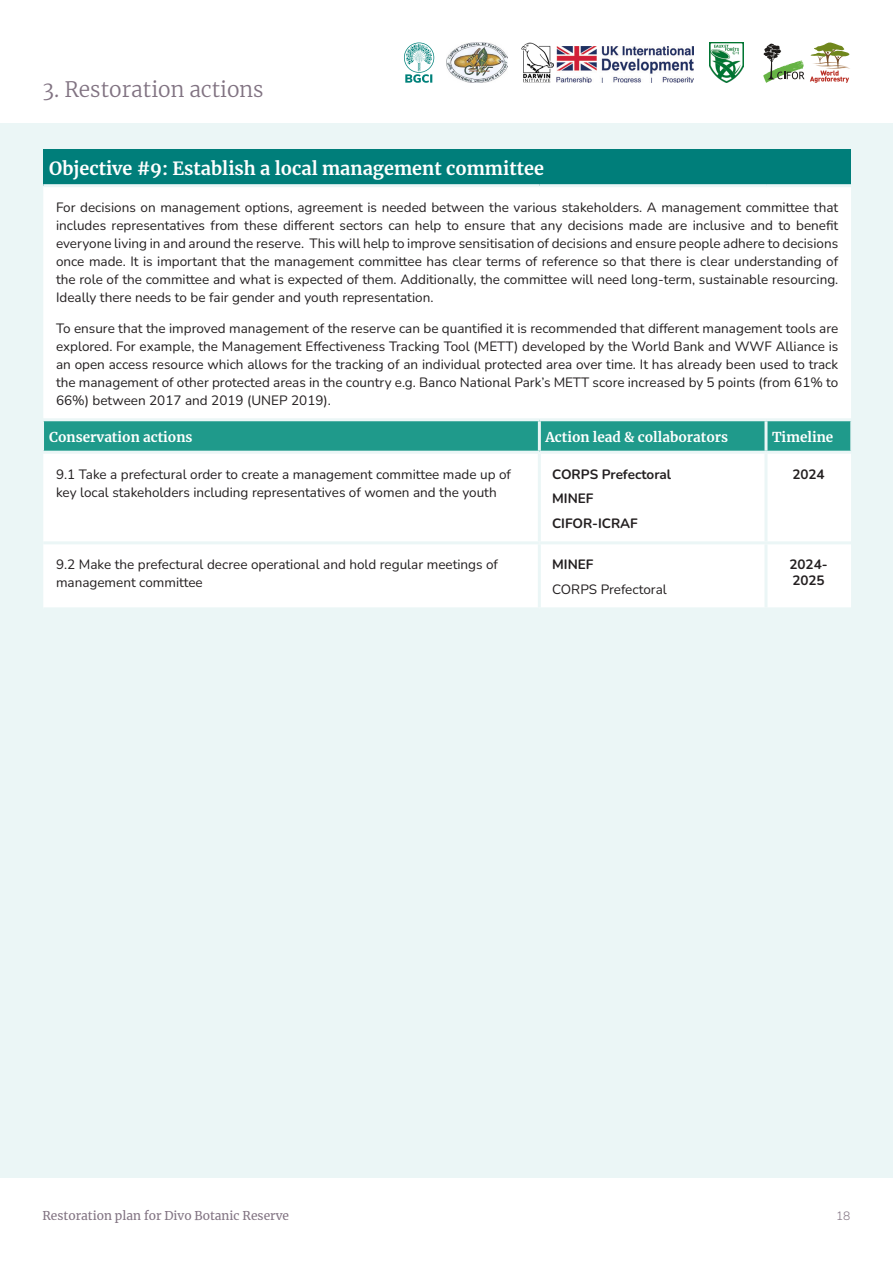
<style>
.page{position:relative;width:893px;height:1263px;background:#fff}
.page>*{position:absolute;margin:0;border:0;box-sizing:border-box;transform-origin:0 0}
.t1{font:300 21px "Merriweather";color:#817382}
.t2{font:700 18px "Merriweather";color:#fff}
.t3{font:13.5px/18px "Nunito";color:#231f20;text-align:justify}
.t4{font:700 13.5px "Merriweather";color:#fff}
.t5{font:700 13.5px/16.2px "Nunito";color:#231f20}
.t6{font:12px "Merriweather";color:#817382}
.t7{font:300 12px "Nunito";color:#817382}
</style>
<div class="page">
<div style="left:0;top:123px;width:893px;height:1055px;background:#ebf6f6"></div>
<div style="left:43px;top:149px;width:808px;height:37px;background:#007e7a"></div>
<div style="left:43px;top:187px;width:808px;height:420px;background:#fff"></div>
<div style="left:44px;top:421px;width:806px;height:30px;background:#1f9a8b"></div>
<div style="left:43px;top:454px;width:721px;height:153px;background:#fff"></div>
<hr style="left:43px;top:421px;width:1px;height:30px;background:#ebf6f6">
<hr style="left:850px;top:421px;width:2px;height:30px;background:#ebf6f6">
<hr style="left:43px;top:184px;width:496px;height:3px;background:#ebf6f6">
<hr style="left:539px;top:184px;width:227px;height:3px;background:#ebf6f6">
<hr style="left:766px;top:184px;width:85px;height:3px;background:#ebf6f6">
<hr style="left:43px;top:418px;width:496px;height:3px;background:#ebf6f6">
<hr style="left:539px;top:418px;width:227px;height:3px;background:#ebf6f6">
<hr style="left:538px;top:421px;width:3px;height:30px;background:#ebf6f6">
<hr style="left:766px;top:418px;width:86px;height:3px;background:#ebf6f6">
<hr style="left:764px;top:421px;width:3px;height:30px;background:#ebf6f6">
<hr style="left:43px;top:451px;width:496px;height:3px;background:#ebf6f6">
<hr style="left:539px;top:451px;width:227px;height:3px;background:#ebf6f6">
<hr style="left:538px;top:454px;width:3px;height:87px;background:#ebf6f6">
<hr style="left:766px;top:451px;width:86px;height:3px;background:#ebf6f6">
<hr style="left:764px;top:454px;width:3px;height:87px;background:#ebf6f6">
<hr style="left:43px;top:541px;width:496px;height:3px;background:#ebf6f6">
<hr style="left:539px;top:541px;width:227px;height:3px;background:#ebf6f6">
<hr style="left:538px;top:544px;width:3px;height:63px;background:#ebf6f6">
<hr style="left:766px;top:541px;width:85px;height:3px;background:#ebf6f6">
<hr style="left:764px;top:544px;width:3px;height:63px;background:#ebf6f6">
<svg style="left:763px;top:44px;width:41px;height:39px"></svg>
<img style="left:446px;top:43px;width:61px;height:40px">
<img style="left:521px;top:43px;width:32px;height:40px">
<img style="left:557px;top:46px;width:136px;height:37px">
<svg style="left:810px;top:42px;width:40px;height:41px"></svg>
<img style="left:709px;top:43px;width:34px;height:40px">
<svg style="left:404px;top:43px;width:30px;height:40px"></svg>
<p class="t1" style="left:43px;top:75px;width:223px">3. Restoration actions</p>
<p class="t2" style="left:49px;top:156px;width:496px">Objective #9: Establish a local management committee</p>
<p class="t3" style="left:56px;top:198px;width:784px">For decisions on management options, agreement is needed between the various stakeholders. A management committee that includes representatives from these different sectors can help to ensure that any decisions made are inclusive and to benefit everyone living in and around the reserve. This will help to improve sensitisation of decisions and ensure people adhere to decisions once made. It is important that the management committee has clear terms of reference so that there is clear understanding of the role of the committee and what is expected of them. Additionally, the committee will need long-term, sustainable resourcing.<br>Ideally there needs to be fair gender and youth representation.</p>
<p class="t3" style="left:56px;top:319px;width:784px">To ensure that the improved management of the reserve can be quantified it is recommended that different management tools are explored. For example, the Management Effectiveness Tracking Tool (METT) developed by the World Bank and WWF Alliance is an open access resource which allows for the tracking of an individual protected area over time. It has already been used to track the management of other protected areas in the country e.g. Banco National Park’s METT score increased by 5 points (from 61% to 66%) between 2017 and 2019 (UNEP 2019).</p>
<p class="t4" style="left:49px;top:427px;width:145px">Conservation actions</p>
<p class="t4" style="left:545px;top:427px;width:184px">Action lead &amp; collaborators</p>
<p class="t4" style="left:772px;top:427px;width:63px">Timeline</p>
<p class="t3" style="left:56px;top:464px;width:456px">9.1 Take a prefectural order to create a management committee made up of key local stakeholders including representatives of women and the youth</p>
<p class="t5" style="left:552px;top:465px;width:121px">CORPS Prefectoral</p>
<p class="t5" style="left:792px;top:465px;width:34px">2024</p>
<p class="t5" style="left:552px;top:490px;width:43px">MINEF</p>
<p class="t5" style="left:552px;top:515px;width:87px">CIFOR-ICRAF</p>
<p class="t3" style="left:56px;top:555px;width:444px">9.2 Make the prefectural decree operational and hold regular meetings of management committee</p>
<p class="t5" style="left:552px;top:556px;width:43px">MINEF</p>
<p class="t3" style="left:552px;top:580px;width:116px">CORPS Prefectoral</p>
<p class="t5" style="left:789px;top:556px;width:40px">2024-<br>2025</p>
<p class="t6" style="left:43px;top:1208px;width:248px">Restoration plan for Divo Botanic Reserve</p>
<p class="t7" style="left:836px;top:1208px;width:16px">18</p>
</div>
